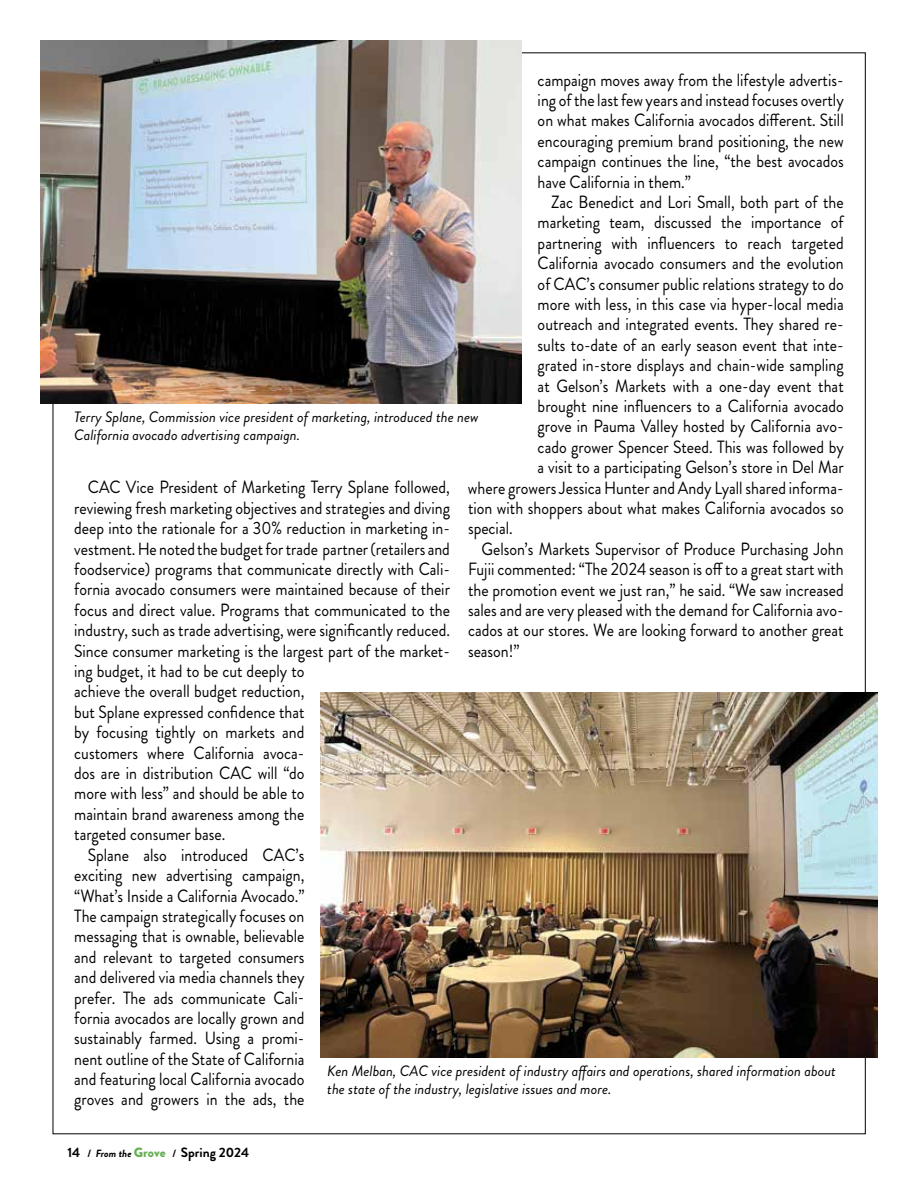
<style>
.page{position:relative;width:918px;height:1188px;background:#fff}
.page>*{position:absolute;margin:0;border:0;box-sizing:border-box;transform-origin:0 0}
.t1{font:17.7px/20.4px "Brandon Grotesque";color:#000;text-align:justify;scale:.9 1}
.t2{font:italic 15px/18px "Brandon Grotesque";color:#000}
.t3{font:700 13.5px "Brandon Grotesque";color:#000}
.s1{font-size:10.5px}
.s2{font-style:italic;font-size:10.5px}
.s3{font-weight:900;color:#66af53}
</style>
<div class="page">
<img style="left:41px;top:40px;width:480px;height:364px">
<img style="left:321px;top:692px;width:557px;height:365px">
<p class="t1" style="left:538px;top:70px;width:342px">campaign moves away from the lifestyle advertis&shy;ing of the last few years and instead focuses overtly on what makes California avocados different. Still encouraging premium brand positioning, the new campaign continues the line, “the best avocados have California in them.”</p>
<p class="t1" style="left:551px;top:192px;width:327px">Zac Benedict and Lori Small, both part of the</p>
<p class="t1" style="left:538px;top:212px;width:342px">marketing team, discussed the importance of</p>
<p class="t1" style="left:538px;top:233px;width:342px">partnering with influencers to reach targeted</p>
<p class="t1" style="left:538px;top:253px;width:342px">California avocado consumers and the evolution</p>
<p class="t1" style="left:538px;top:274px;width:342px">of CAC’s consumer public relations strategy to do</p>
<p class="t1" style="left:538px;top:294px;width:342px">more with less, in this case via hyper-local media</p>
<p class="t1" style="left:538px;top:314px;width:342px">outreach and integrated events. They shared re-</p>
<p class="t1" style="left:538px;top:335px;width:342px">sults to-date of an early season event that inte-</p>
<p class="t1" style="left:538px;top:355px;width:342px">grated in-store displays and chain-wide sampling</p>
<p class="t1" style="left:538px;top:376px;width:342px">at Gelson’s Markets with a one-day event that</p>
<p class="t1" style="left:538px;top:396px;width:342px">brought nine influencers to a California avocado</p>
<p class="t1" style="left:538px;top:416px;width:342px">grove in Pauma Valley hosted by California avo-</p>
<p class="t1" style="left:538px;top:437px;width:342px">cado grower Spencer Steed. This was followed by</p>
<p class="t1" style="left:538px;top:457px;width:342px">a visit to a participating Gelson’s store in Del Mar</p>
<p class="t1" style="left:468px;top:478px;width:419px">where growers Jessica Hunter and Andy Lyall shared informa-</p>
<p class="t1" style="left:468px;top:498px;width:419px">tion with shoppers about what makes California avocados so</p>
<p class="t1" style="left:468px;top:518px;width:51px">special.</p>
<p class="t1" style="left:481px;top:539px;width:404px">Gelson’s Markets Supervisor of Produce Purchasing John</p>
<p class="t1" style="left:468px;top:559px;width:419px">Fujii commented: “The 2024 season is off to a great start with</p>
<p class="t1" style="left:468px;top:580px;width:419px">the promotion event we just ran,” he said. “We saw increased</p>
<p class="t1" style="left:468px;top:600px;width:419px">sales and are very pleased with the demand for California avo-</p>
<p class="t1" style="left:468px;top:620px;width:419px">cados at our stores. We are looking forward to another great</p>
<p class="t1" style="left:468px;top:641px;width:59px">season!”</p>
<p class="t2" style="left:74px;top:408px;width:406px">Terry Splane, Commission vice president of marketing, introduced the new<br>California avocado advertising campaign.</p>
<p class="t1" style="left:88px;top:477px;width:404px">CAC Vice President of Marketing Terry Splane followed,</p>
<p class="t1" style="left:74px;top:498px;width:419px">reviewing fresh marketing objectives and strategies and diving</p>
<p class="t1" style="left:74px;top:518px;width:419px">deep into the rationale for a 30% reduction in marketing in-</p>
<p class="t1" style="left:74px;top:539px;width:419px">vestment. He noted the budget for trade partner (retailers and</p>
<p class="t1" style="left:74px;top:559px;width:419px">foodservice) programs that communicate directly with Cali-</p>
<p class="t1" style="left:74px;top:579px;width:419px">fornia avocado consumers were maintained because of their</p>
<p class="t1" style="left:74px;top:600px;width:419px">focus and direct value. Programs that communicated to the</p>
<p class="t1" style="left:74px;top:620px;width:419px">industry, such as trade advertising, were significantly reduced.</p>
<p class="t1" style="left:74px;top:641px;width:419px">Since consumer marketing is the largest part of the market-</p>
<p class="t1" style="left:74px;top:661px;width:257px">ing budget, it had to be cut deeply to</p>
<p class="t1" style="left:74px;top:681px;width:257px">achieve the overall budget reduction,</p>
<p class="t1" style="left:74px;top:702px;width:257px">but Splane expressed confidence that</p>
<p class="t1" style="left:74px;top:722px;width:257px">by focusing tightly on markets and</p>
<p class="t1" style="left:74px;top:743px;width:257px">customers where California avoca-</p>
<p class="t1" style="left:74px;top:763px;width:257px">dos are in distribution CAC will “do</p>
<p class="t1" style="left:74px;top:783px;width:257px">more with less” and should be able to</p>
<p class="t1" style="left:74px;top:804px;width:257px">maintain brand awareness among the</p>
<p class="t1" style="left:74px;top:824px;width:169px">targeted consumer base.</p>
<p class="t1" style="left:88px;top:845px;width:242px">Splane also introduced CAC’s</p>
<p class="t1" style="left:74px;top:865px;width:257px">exciting new advertising campaign,</p>
<p class="t1" style="left:74px;top:885px;width:257px">“What’s Inside a California Avocado.”</p>
<p class="t1" style="left:74px;top:906px;width:257px">The campaign strategically focuses on</p>
<p class="t1" style="left:74px;top:926px;width:257px">messaging that is ownable, believable</p>
<p class="t1" style="left:74px;top:947px;width:257px">and relevant to targeted consumers</p>
<p class="t1" style="left:74px;top:967px;width:257px">and delivered via media channels they</p>
<p class="t1" style="left:74px;top:988px;width:257px">prefer. The ads communicate Cali-</p>
<p class="t1" style="left:74px;top:1008px;width:257px">fornia avocados are locally grown and</p>
<p class="t1" style="left:74px;top:1028px;width:257px">sustainably farmed. Using a promi-</p>
<p class="t1" style="left:74px;top:1049px;width:257px">nent outline of the State of California</p>
<p class="t1" style="left:74px;top:1069px;width:257px">and featuring local California avocado</p>
<p class="t1" style="left:74px;top:1089px;width:257px">groves and growers in the ads, the</p>
<p class="t2" style="left:327px;top:1062px;width:510px">Ken Melban, CAC vice president of industry affairs and operations, shared information about the state of the industry, legislative issues and more.</p>
<p class="t3" style="left:68px;top:1143px;width:183px">14 <span class="s1">/</span> <span class="s2">From the</span> <span class="s3">Grove</span> <span class="s1">/</span> Spring 2024</p>
</div>
